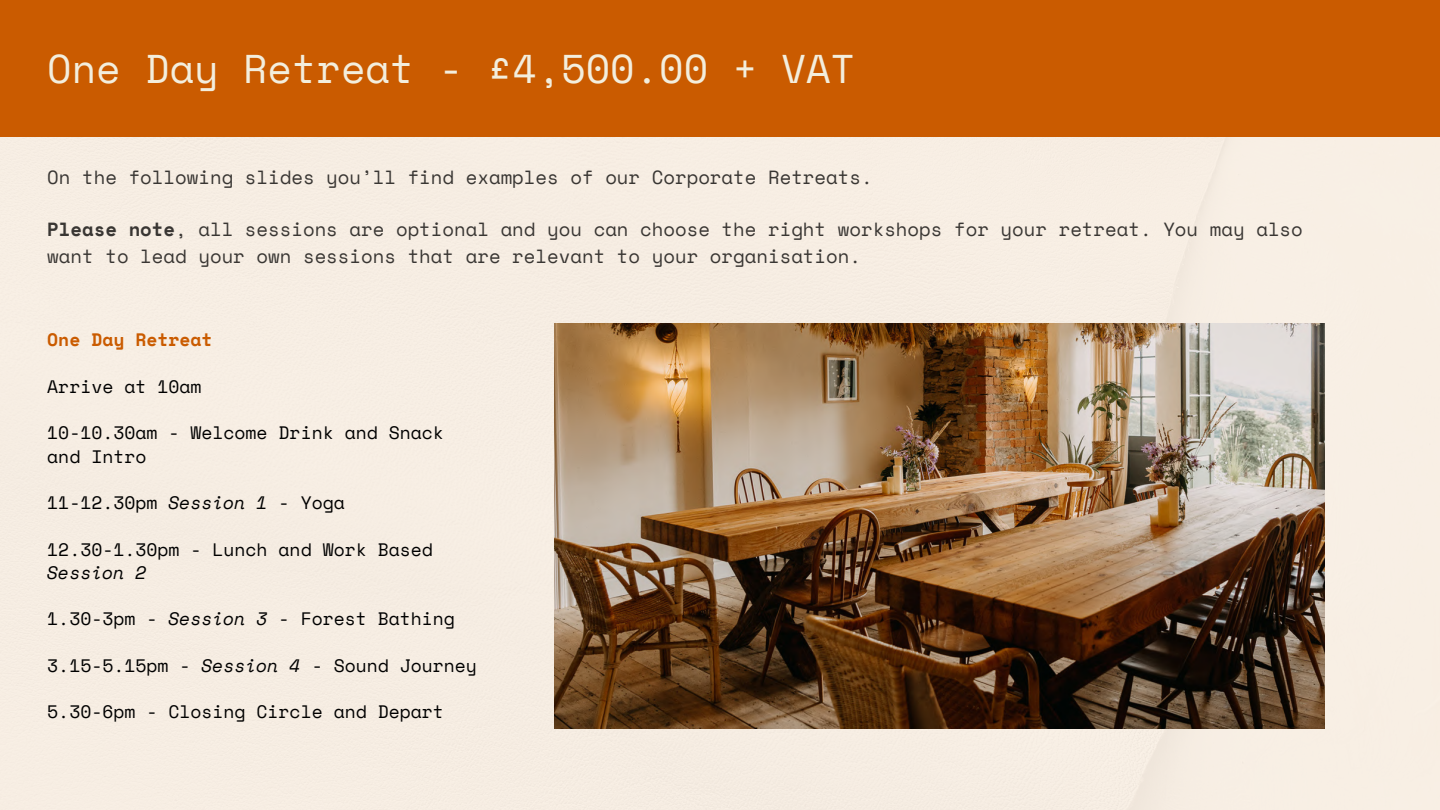
<style>
.page{position:relative;width:1440px;height:810px;background:#fff}
.page>*{position:absolute;margin:0;border:0;box-sizing:border-box;transform-origin:0 0}
.t1{font:40px "Space Mono";color:#f3eedd}
.t2{font:19px/26.2px "Space Mono";color:#393633}
.t3{font:18px/23.2px "Space Mono";color:#000}
.t4{font:700 18px "Space Mono";color:#ca5b00}
.s1{font-weight:700}
.s2{font-style:italic}
</style>
<div class="page">
<img style="left:554px;top:323px;width:771px;height:406px">
<div style="left:0;top:0;width:1440px;height:137px;background:#ca5b00"></div>
<p class="t1" style="left:47px;top:38px;width:809px">One Day Retreat - £4,500.00 + VAT</p>
<p class="t2" style="left:47px;top:164px;width:827px">On the following slides you’ll find examples of our Corporate Retreats.</p>
<p class="t2" style="left:47px;top:216px;width:1257px"><span class="s1">Please note</span>, all sessions are optional and you can choose the right workshops for your retreat. You may also want to lead your own sessions that are relevant to your organisation.</p>
<p class="t4" style="left:47px;top:326px;width:167px">One Day Retreat</p>
<p class="t3" style="left:47px;top:374px;width:156px">Arrive at 10am</p>
<p class="t3" style="left:47px;top:421px;width:398px">10-10.30am - Welcome Drink and Snack and Intro</p>
<p class="t3" style="left:47px;top:491px;width:299px">11-12.30pm <span class="s2">Session 1</span> - Yoga</p>
<p class="t3" style="left:47px;top:537px;width:387px">12.30-1.30pm - Lunch and Work Based<br><span class="s2">Session 2</span></p>
<p class="t3" style="left:47px;top:607px;width:409px">1.30-3pm - <span class="s2">Session 3</span> - Forest Bathing</p>
<p class="t3" style="left:47px;top:653px;width:431px">3.15-5.15pm - <span class="s2">Session 4</span> - Sound Journey</p>
<p class="t3" style="left:47px;top:700px;width:398px">5.30-6pm - Closing Circle and Depart</p>
</div>
